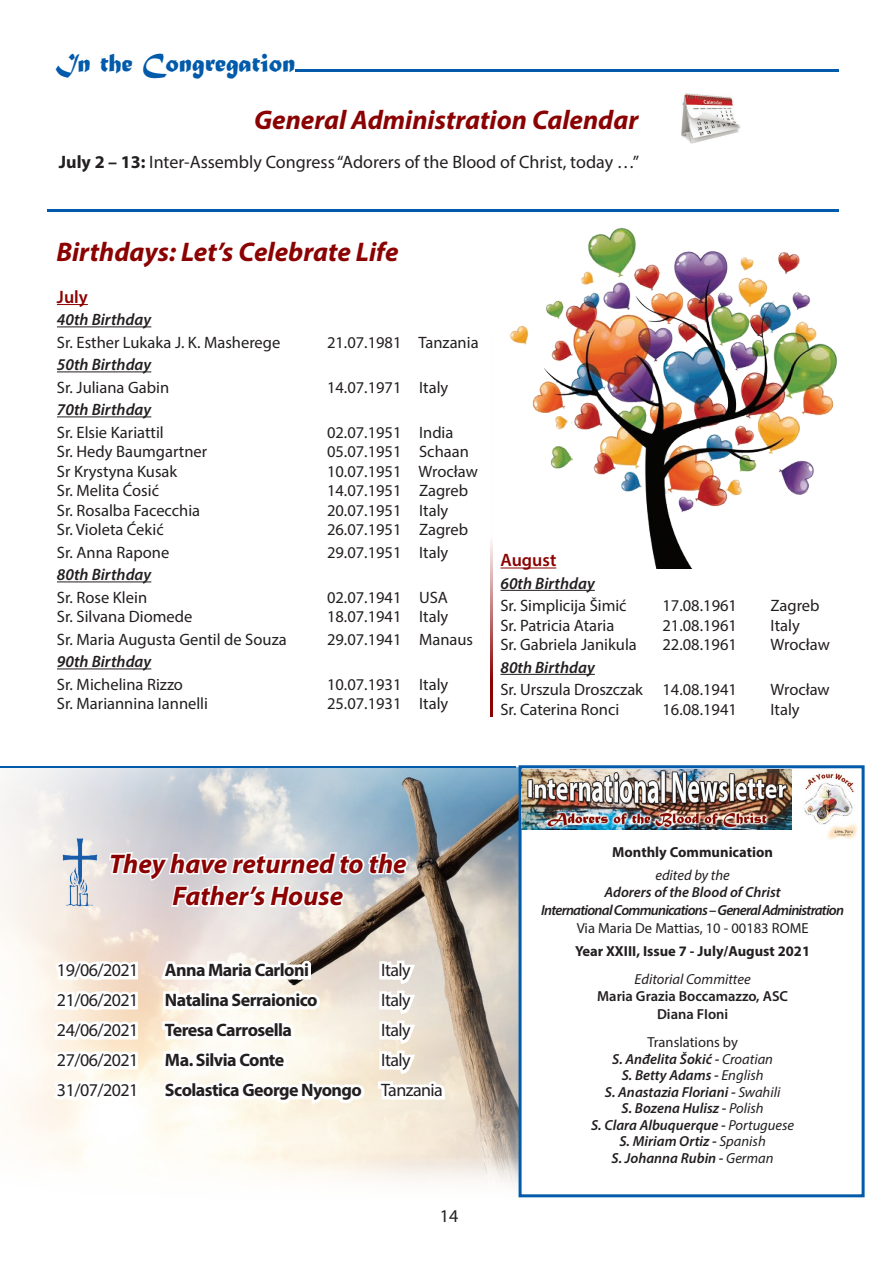
<style>
.page{position:relative;width:893px;height:1263px;background:#fff}
.page>*{position:absolute;margin:0;border:0;box-sizing:border-box;transform-origin:0 0}
.t1{font:italic 700 27px/32.4px "Myriad Pro";color:#8b0202;text-align:center}
.t2{font:27px "Matura MT Script Capitals";color:#015aaa}
.t3{font:18px "Myriad Pro";letter-spacing:-.01em;color:#231f20}
.t4{font:700 18px "Myriad Pro";letter-spacing:-.03em;color:#231f20}
.t5{font:600 18px "Myriad Pro";color:#8b0202}
.t6{font:16.5px "Myriad Pro";color:#231f20}
.t7{font:italic 600 16.5px "Myriad Pro";color:#231f20}
.t8{font:italic 600 14.55px/16.5px "Myriad Pro";color:#231f20;text-align:center}
.t9{font:italic 600 14.55px/18px "Myriad Pro";letter-spacing:-.05em;color:#231f20;text-align:center}
.t10{font:700 14.55px "Myriad Pro";color:#231f20}
.t11{font:600 14.55px/17.4px "Myriad Pro";color:#231f20;text-align:center}
.t12{font:14.55px "Myriad Pro";color:#231f20}
.t13{font:italic 14.55px "Myriad Pro";color:#231f20}
.s1{font-weight:700}
.s2{font-weight:400}
.s3{font-weight:400;font-style:normal}
</style>
<div class="page">
<img style="left:0;top:768px;width:693px;height:430px">
<div style="left:519px;top:765px;width:346px;height:432px;background:#fff;border:3px solid #015aaa"></div>
<hr style="left:48px;top:209px;width:791px;height:2px;background:#015aaa">
<svg style="left:490px;top:541px;width:2px;height:176px"></svg>
<hr style="left:57px;top:304px;width:31px;height:1px;background:#8b0202">
<hr style="left:57px;top:326px;width:94px;height:1px;background:#231f20">
<hr style="left:57px;top:371px;width:94px;height:1px;background:#231f20">
<hr style="left:57px;top:416px;width:94px;height:1px;background:#231f20">
<hr style="left:57px;top:581px;width:94px;height:1px;background:#231f20">
<hr style="left:57px;top:668px;width:94px;height:1px;background:#231f20">
<hr style="left:500px;top:567px;width:56px;height:1px;background:#8b0202">
<hr style="left:500px;top:590px;width:95px;height:1px;background:#231f20">
<hr style="left:500px;top:674px;width:95px;height:1px;background:#231f20">
<svg style="left:49px;top:850px;width:400px;height:348px"></svg>
<hr style="left:0;top:766px;width:515px;height:2px;background:#015aaa">
<img style="left:682px;top:93px;width:59px;height:51px">
<img style="left:46px;top:837px;width:60px;height:73px">
<img style="left:507px;top:211px;width:332px;height:358px">
<svg style="left:296px;top:70px;width:543px;height:2px"></svg>
<img style="left:804px;top:773px;width:54px;height:67px">
<img style="left:521px;top:770px;width:270px;height:59px">
<h1 class="t2" style="left:55px;top:46px;width:241px">In the Congregation</h1>
<h1 class="t1" style="left:254px;top:103px;width:386px">General Administration Calendar</h1>
<p class="t3" style="left:59px;top:151px;width:582px"><span class="s1">July 2 – 13:</span> Inter-Assembly Congress “Adorers of the Blood of Christ, today …”</p>
<h1 class="t1" style="left:56px;top:234px;width:344px">Birthdays: Let’s Celebrate Life</h1>
<p class="t5" style="left:57px;top:285px;width:32px">July</p>
<p class="t7" style="left:57px;top:309px;width:96px">40th Birthday</p>
<p class="t6" style="left:57px;top:332px;width:225px">Sr. Esther Lukaka J. K. Masherege</p>
<p class="t6" style="left:327px;top:332px;width:153px">21.07.1981 Tanzania</p>
<p class="t7" style="left:57px;top:354px;width:96px">50th Birthday</p>
<p class="t6" style="left:57px;top:377px;width:114px">Sr. Juliana Gabin</p>
<p class="t6" style="left:327px;top:377px;width:123px">14.07.1971 Italy</p>
<p class="t7" style="left:57px;top:399px;width:96px">70th Birthday</p>
<p class="t6" style="left:57px;top:422px;width:108px">Sr. Elsie Kariattil</p>
<p class="t6" style="left:327px;top:422px;width:128px">02.07.1951 India</p>
<p class="t6" style="left:57px;top:442px;width:152px">Sr. Hedy Baumgartner</p>
<p class="t6" style="left:327px;top:442px;width:143px">05.07.1951 Schaan</p>
<p class="t6" style="left:57px;top:461px;width:122px">Sr Krystyna Kusak</p>
<p class="t6" style="left:327px;top:461px;width:152px">10.07.1951 Wrocław</p>
<p class="t6" style="left:57px;top:481px;width:104px">Sr. Melita Ćosić</p>
<p class="t6" style="left:327px;top:481px;width:143px">14.07.1951 Zagreb</p>
<p class="t6" style="left:57px;top:500px;width:145px">Sr. Rosalba Facecchia</p>
<p class="t6" style="left:327px;top:500px;width:123px">20.07.1951 Italy</p>
<p class="t6" style="left:57px;top:520px;width:108px">Sr. Violeta Ćekić</p>
<p class="t6" style="left:327px;top:520px;width:143px">26.07.1951 Zagreb</p>
<p class="t6" style="left:57px;top:542px;width:114px">Sr. Anna Rapone</p>
<p class="t6" style="left:327px;top:542px;width:123px">29.07.1951 Italy</p>
<p class="t7" style="left:57px;top:564px;width:96px">80th Birthday</p>
<p class="t6" style="left:57px;top:587px;width:92px">Sr. Rose Klein</p>
<p class="t6" style="left:327px;top:587px;width:122px">02.07.1941 USA</p>
<p class="t6" style="left:57px;top:607px;width:137px">Sr. Silvana Diomede</p>
<p class="t6" style="left:327px;top:607px;width:123px">18.07.1941 Italy</p>
<p class="t6" style="left:57px;top:629px;width:231px">Sr. Maria Augusta Gentil de Souza</p>
<p class="t6" style="left:327px;top:629px;width:148px">29.07.1941 Manaus</p>
<p class="t7" style="left:57px;top:651px;width:96px">90th Birthday</p>
<p class="t6" style="left:57px;top:674px;width:128px">Sr. Michelina Rizzo</p>
<p class="t6" style="left:327px;top:674px;width:123px">10.07.1931 Italy</p>
<p class="t6" style="left:57px;top:694px;width:153px">Sr. Mariannina Iannelli</p>
<p class="t6" style="left:327px;top:694px;width:123px">25.07.1931 Italy</p>
<p class="t5" style="left:500px;top:549px;width:57px">August</p>
<p class="t7" style="left:500px;top:573px;width:96px">60th Birthday</p>
<p class="t6" style="left:500px;top:595px;width:128px">Sr. Simplicija Šimić</p>
<p class="t6" style="left:662px;top:595px;width:76px">17.08.1961</p>
<p class="t6" style="left:770px;top:595px;width:51px">Zagreb</p>
<p class="t6" style="left:500px;top:615px;width:115px">Sr. Patricia Ataria</p>
<p class="t6" style="left:662px;top:615px;width:76px">21.08.1961</p>
<p class="t6" style="left:770px;top:615px;width:31px">Italy</p>
<p class="t6" style="left:500px;top:634px;width:138px">Sr. Gabriela Janikula</p>
<p class="t6" style="left:662px;top:634px;width:76px">22.08.1961</p>
<p class="t6" style="left:770px;top:634px;width:61px">Wrocław</p>
<p class="t7" style="left:500px;top:657px;width:96px">80th Birthday</p>
<p class="t6" style="left:500px;top:679px;width:238px">Sr. Urszula Droszczak 14.08.1941</p>
<p class="t6" style="left:770px;top:679px;width:61px">Wrocław</p>
<p class="t6" style="left:500px;top:699px;width:120px">Sr. Caterina Ronci</p>
<p class="t6" style="left:662px;top:699px;width:76px">16.08.1941</p>
<p class="t6" style="left:770px;top:699px;width:31px">Italy</p>
<h1 class="t1" style="left:109px;top:847px;width:299px">They have returned to the<br>Father’s House</h1>
<p class="t3" style="left:57px;top:959px;width:83px">19/06/2021</p>
<p class="t4" style="left:165px;top:959px;width:146px">Anna Maria Carloni</p>
<p class="t3" style="left:381px;top:959px;width:31px">Italy</p>
<p class="t3" style="left:57px;top:989px;width:83px">21/06/2021</p>
<p class="t4" style="left:165px;top:989px;width:154px">Natalina Serraionico</p>
<p class="t3" style="left:381px;top:989px;width:31px">Italy</p>
<p class="t3" style="left:57px;top:1019px;width:83px">24/06/2021</p>
<p class="t4" style="left:165px;top:1019px;width:129px">Teresa Carrosella</p>
<p class="t3" style="left:381px;top:1019px;width:31px">Italy</p>
<p class="t3" style="left:57px;top:1049px;width:83px">27/06/2021</p>
<p class="t4" style="left:165px;top:1049px;width:121px">Ma. Silvia Conte</p>
<p class="t3" style="left:381px;top:1049px;width:31px">Italy</p>
<p class="t3" style="left:57px;top:1079px;width:83px">31/07/2021</p>
<p class="t4" style="left:165px;top:1079px;width:279px">Scolastica George Nyongo <span class="s2">Tanzania</span></p>
<p class="t3" style="left:440px;top:1205px;width:20px">14</p>
<p class="t10" style="left:612px;top:843px;width:162px">Monthly Communication</p>
<p class="t13" style="left:655px;top:866px;width:76px">edited by the</p>
<p class="t9" style="left:541px;top:883px;width:304px">Adorers of the Blood of Christ<br>International Communications – General Administration</p>
<p class="t12" style="left:577px;top:919px;width:233px">Via Maria De Mattias, 10 - 00183 ROME</p>
<p class="t10" style="left:575px;top:941px;width:236px">Year XXIII, Issue 7 - July/August 2021</p>
<p class="t13" style="left:635px;top:970px;width:118px">Editorial Committee</p>
<p class="t11" style="left:597px;top:987px;width:192px">Maria Grazia Boccamazzo, ASC<br>Diana FIoni</p>
<p class="t8" style="left:591px;top:1034px;width:204px"><span class="s3">Translations by<br></span>S. Anđelita Šokić - <span class="s2">Croatian<br></span>S. Betty Adams - <span class="s2">English<br></span>S. Anastazia Floriani - <span class="s2">Swahili<br></span>S. Bozena Hulisz - <span class="s2">Polish<br></span>S. Clara Albuquerque - <span class="s2">Portuguese<br></span>S. Miriam Ortiz - <span class="s2">Spanish<br></span>S. Johanna Rubin - <span class="s2">German</span></p>
</div>
